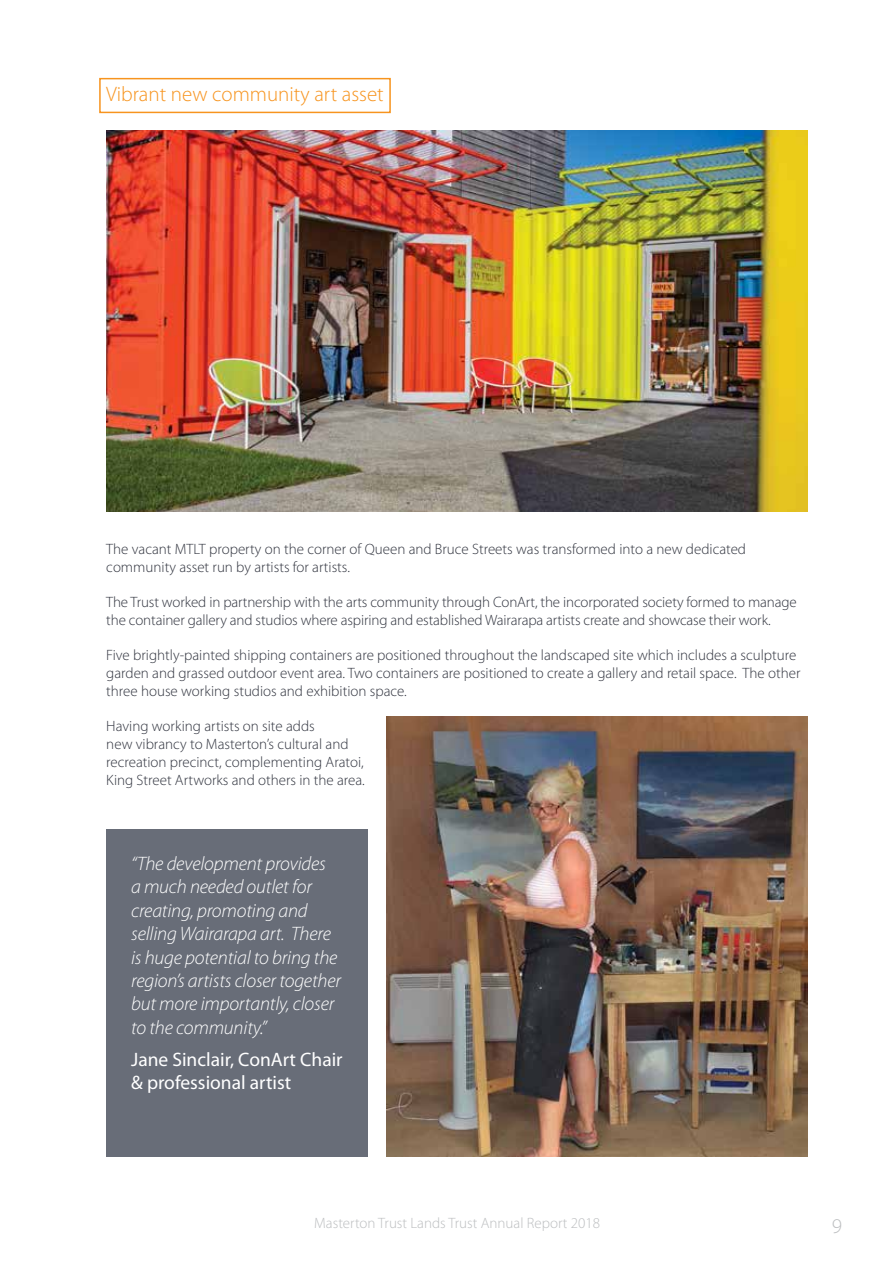
<style>
.page{position:relative;width:893px;height:1263px;background:#fff}
.page>*{position:absolute;margin:0;border:0;box-sizing:border-box;transform-origin:0 0}
.t1{font:300 21px "Myriad Pro";color:#f7941e}
.t2{font:300 21px "Myriad Pro";color:#bcbec0}
.t3{font:italic 300 19.5px/23.4px "Myriad Pro";letter-spacing:-.01em;color:#fff}
.t4{font:19.5px/23.4px "Myriad Pro";color:#fff}
.t5{font:300 15px/18px "Myriad Pro";color:#30333e}
.t6{font:300 15px "Myriad Pro";color:#bcbec0}
</style>
<div class="page">
<div style="left:99px;top:78px;width:292px;height:35px;border:2px solid #f7941e"></div>
<div style="left:106px;top:829px;width:262px;height:328px;background:#686d78"></div>
<img style="left:106px;top:130px;width:702px;height:381px">
<img style="left:387px;top:716px;width:421px;height:441px">
<h1 class="t1" style="left:106px;top:81px;width:279px">Vibrant new community art asset</h1>
<p class="t5" style="left:106px;top:540px;width:641px">The vacant MTLT property on the corner of Queen and Bruce Streets was transformed into a new dedicated community asset run by artists for artists.</p>
<p class="t5" style="left:106px;top:593px;width:692px">The Trust worked in partnership with the arts community through ConArt, the incorporated society formed to manage the container gallery and studios where aspiring and established Wairarapa artists create and showcase their work.</p>
<p class="t5" style="left:106px;top:646px;width:696px">Five brightly-painted shipping containers are positioned throughout the landscaped site which includes a sculpture garden and grassed outdoor event area. Two containers are positioned to create a gallery and retail space. The other three house working studios and exhibition space.</p>
<p class="t5" style="left:106px;top:717px;width:260px">Having working artists on site adds<br>new vibrancy to Masterton’s cultural and recreation precinct, complementing Aratoi, King Street Artworks and others in the area.</p>
<h2 class="t3" style="left:131px;top:852px;width:211px">“The development provides<br>a much needed outlet for creating, promoting and selling Wairarapa art. There is huge potential to bring the region’s artists closer together but more importantly, closer to the community.”</h2>
<h2 class="t4" style="left:131px;top:1047px;width:213px">Jane Sinclair, ConArt Chair &amp; professional artist</h2>
<p class="t6" style="left:314px;top:1214px;width:287px">Masterton Trust Lands Trust Annual Report 2018</p>
<h1 class="t2" style="left:832px;top:1213px;width:12px">9</h1>
</div>
